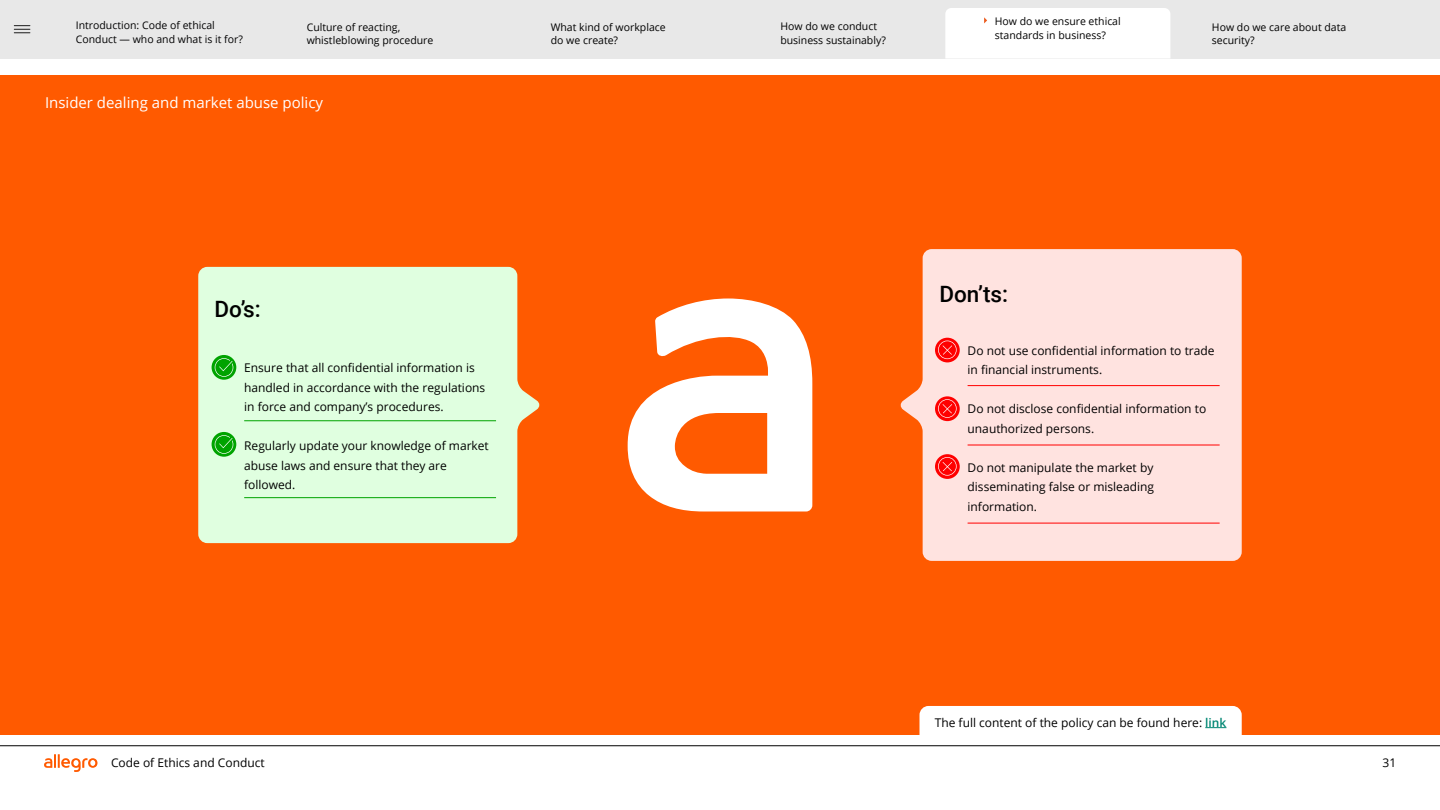
<style>
.page{position:relative;width:1440px;height:810px;background:#fff}
.page>*{position:absolute;margin:0;border:0;box-sizing:border-box;transform-origin:0 0}
.t1{font:500 22.5px "Roboto";color:#000}
.t2{font:15px "Open Sans";color:#fff}
.t3{font:12px/19.5px "Open Sans";color:#000}
.t4{font:10.5px/13.5px "Open Sans";color:#000}
.t5{font:10.5px/13.5px "Open Sans";color:#020203}
.s1{font-weight:600;color:#008673}
</style>
<div class="page">
<svg style="left:44px;top:754px;width:53px;height:18px"></svg>
<hr style="left:0;top:746px;width:1440px;height:1px;background:#000">
<div style="left:0;top:75px;width:1440px;height:660px;background:#ff5a00"></div>
<svg style="left:628px;top:299px;width:184px;height:213px"></svg>
<svg style="left:198px;top:267px;width:342px;height:276px;background:#e1f4d1"></svg>
<svg style="left:212px;top:355px;width:24px;height:25px"></svg>
<svg style="left:215px;top:358px;width:18px;height:19px"></svg>
<svg style="left:212px;top:432px;width:24px;height:25px"></svg>
<svg style="left:215px;top:435px;width:18px;height:19px"></svg>
<hr style="left:244px;top:420px;width:252px;height:1px;background:#00a300">
<hr style="left:244px;top:497px;width:252px;height:1px;background:#00a300">
<svg style="left:900px;top:249px;width:342px;height:312px;background:#ffd9d0"></svg>
<svg style="left:935px;top:338px;width:25px;height:24px"></svg>
<svg style="left:938px;top:341px;width:19px;height:18px"></svg>
<svg style="left:935px;top:396px;width:25px;height:25px"></svg>
<svg style="left:938px;top:399px;width:19px;height:19px"></svg>
<svg style="left:935px;top:454px;width:25px;height:25px"></svg>
<svg style="left:938px;top:457px;width:19px;height:19px"></svg>
<hr style="left:968px;top:385px;width:252px;height:1px;background:#f00">
<hr style="left:968px;top:445px;width:252px;height:1px;background:#f00">
<hr style="left:968px;top:523px;width:252px;height:1px;background:#f00">
<div style="left:920px;top:706px;width:322px;height:29px;background:#fff"></div>
<div style="left:0;top:0;width:1440px;height:58px;background:#e8e8e8"></div>
<svg style="left:14px;top:25px;width:16px;height:8px"></svg>
<div style="left:945px;top:8px;width:225px;height:51px;background:#fff"></div>
<p class="t5" style="left:76px;top:18px;width:169px">Introduction: Code of ethical<br>Conduct — who and what is it for?</p>
<p class="t4" style="left:307px;top:20px;width:128px">Culture of reacting, whistleblowing procedure</p>
<p class="t4" style="left:551px;top:20px;width:116px">What kind of workplace do we create?</p>
<p class="t4" style="left:780px;top:19px;width:107px">How do we conduct business sustainably?</p>
<p class="t4" style="left:995px;top:15px;width:127px">How do we ensure ethical standards in business?</p>
<p class="t4" style="left:1212px;top:20px;width:136px">How do we care about data security?</p>
<p class="t2" style="left:45px;top:92px;width:280px">Insider dealing and market abuse policy</p>
<h1 class="t1" style="left:214px;top:293px;width:48px">Do’s:</h1>
<p class="t3" style="left:244px;top:358px;width:243px">Ensure that all confidential information is handled in accordance with the regulations in force and company’s procedures.</p>
<p class="t3" style="left:244px;top:436px;width:246px">Regularly update your knowledge of market abuse laws and ensure that they are followed.</p>
<h1 class="t1" style="left:939px;top:278px;width:70px">Don’ts:</h1>
<p class="t3" style="left:968px;top:340px;width:248px">Do not use confidential information to trade in financial instruments.</p>
<p class="t3" style="left:968px;top:399px;width:240px">Do not disclose confidential information to unauthorized persons.</p>
<p class="t3" style="left:968px;top:457px;width:188px;text-align:justify">Do not manipulate the market by disseminating false or misleading information.</p>
<p class="t3" style="left:935px;top:712px;width:293px">The full content of the policy can be found here: <span class="s1">link</span></p>
<p class="t3" style="left:111px;top:753px;width:155px">Code of Ethics and Conduct</p>
<p class="t3" style="left:1383px;top:753px;width:15px">31</p>
</div>
